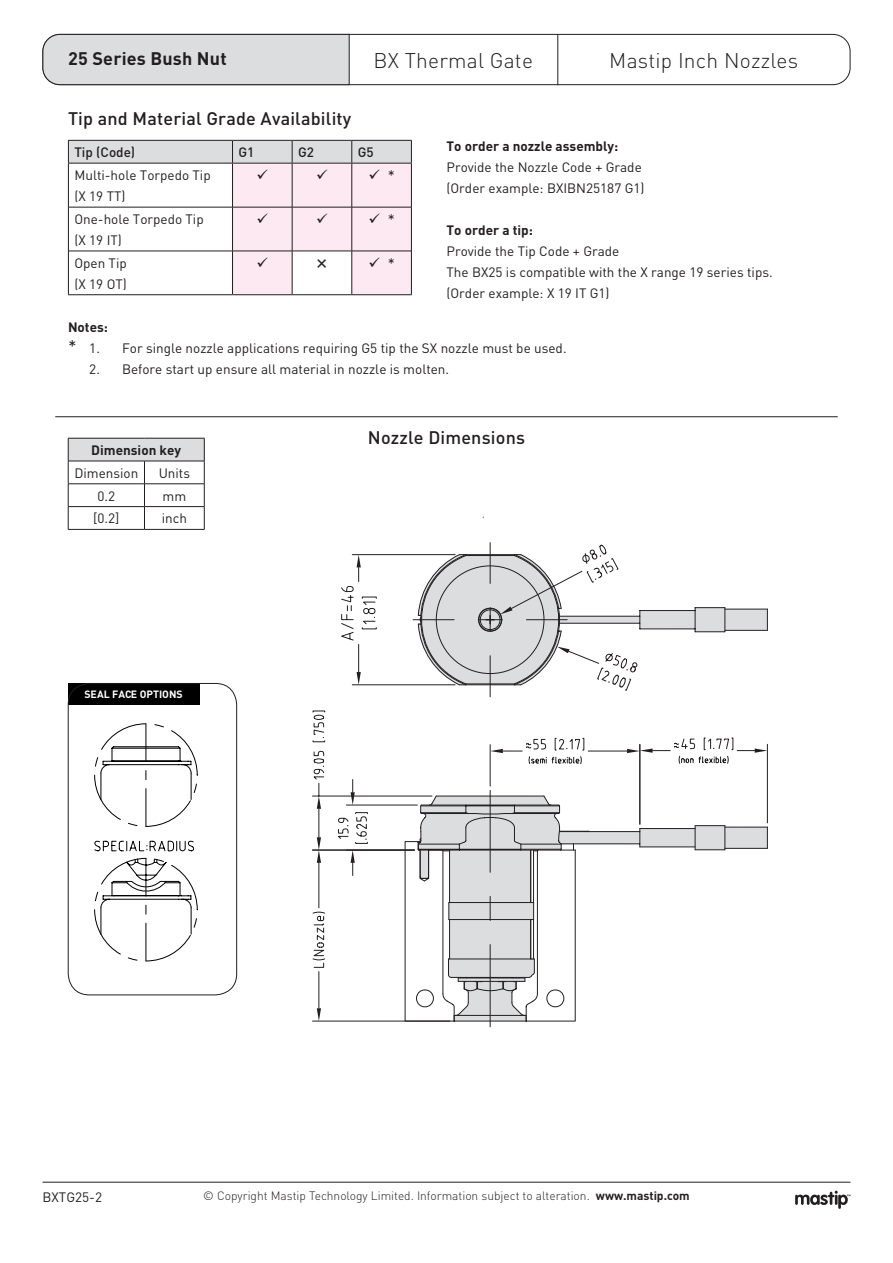
<style>
.page{position:relative;width:893px;height:1263px;background:#fff}
.page>*{position:absolute;margin:0;border:0;box-sizing:border-box;transform-origin:0 0}
.t1{font:300 21px "DIN";letter-spacing:.01em;color:#231f20}
.t2{font:500 18px "DIN";letter-spacing:.01em;color:#231f20}
.t3{font:700 18px "DIN";letter-spacing:.01em;color:#231f20}
.t4{font:15px "DIN";color:#231f20}
.t5{font:13.5px/21px "DIN";color:#231f20}
.t6{font:700 13.5px/21px "DIN";color:#231f20}
.t7{font:500 13.5px "DIN";color:#231f20}
.t8{font:300 12px "DIN";color:#231f20}
.t9{font:700 10.5px "DIN";color:#fff}
.s1{font-weight:400;font-size:18px}
.s2{font-weight:400}
.s3{font-weight:700}
</style>
<div class="page">
<hr style="left:43px;top:1182px;width:807px;height:1px;background:#231f20">
<div style="left:43px;top:34px;width:807px;height:51px;border:1px solid #231f20;border-radius:17px"></div>
<div style="left:42px;top:34px;width:308px;height:51px;background:#dcdddf"></div>
<hr style="left:557px;top:34px;width:1px;height:51px;background:#231f20">
<svg style="left:795px;top:1191px;width:55px;height:18px"></svg>
<hr style="left:490px;top:944px;width:1px;height:83px;background:#231f20">
<svg style="left:312px;top:542px;width:456px;height:480px"></svg>
<hr style="left:55px;top:416px;width:783px;height:1px;background:#231f20">
<div style="left:68px;top:438px;width:136px;height:23px;background:#dcdddf"></div>
<hr style="left:68px;top:438px;width:76px;height:1px;background:#231f20">
<hr style="left:144px;top:438px;width:60px;height:1px;background:#231f20">
<hr style="left:68px;top:461px;width:76px;height:1px;background:#231f20">
<hr style="left:144px;top:461px;width:60px;height:1px;background:#231f20">
<hr style="left:68px;top:483px;width:76px;height:1px;background:#231f20">
<hr style="left:144px;top:483px;width:60px;height:1px;background:#231f20">
<hr style="left:68px;top:506px;width:76px;height:1px;background:#231f20">
<svg style="left:68px;top:438px;width:1px;height:91px"></svg>
<hr style="left:144px;top:506px;width:60px;height:1px;background:#231f20">
<svg style="left:144px;top:461px;width:1px;height:68px"></svg>
<svg style="left:204px;top:438px;width:1px;height:91px"></svg>
<hr style="left:68px;top:529px;width:76px;height:1px;background:#231f20">
<hr style="left:144px;top:529px;width:60px;height:1px;background:#231f20">
<div style="left:68px;top:683px;width:132px;height:21px;background:#000"></div>
<svg style="left:94px;top:723px;width:104px;height:238px"></svg>
<div style="left:68px;top:683px;width:169px;height:312px;border:1px solid #231f20;border-radius:21px"></div>
<svg style="left:68px;top:140px;width:344px;height:155px"></svg>
<h2 class="t3" style="left:68px;top:47px;width:160px">25 Series Bush Nut</h2>
<h1 class="t1" style="left:373px;top:47px;width:161px">BX Thermal Gate</h1>
<h1 class="t1" style="left:609px;top:47px;width:190px">Mastip Inch Nozzles</h1>
<h2 class="t2" style="left:68px;top:107px;width:285px">Tip and Material Grade Availability</h2>
<p class="t7" style="left:74px;top:144px;width:62px">Tip (Code)</p>
<p class="t7" style="left:238px;top:144px;width:17px">G1</p>
<p class="t7" style="left:298px;top:144px;width:17px">G2</p>
<p class="t7" style="left:358px;top:144px;width:17px">G5</p>
<p class="t5" style="left:74px;top:164px;width:138px">Multi-hole Torpedo Tip (X 19 TT)</p>
<p class="t4" style="left:368px;top:167px;width:28px">✓ *</p>
<p class="t5" style="left:74px;top:208px;width:131px">One-hole Torpedo Tip (X 19 IT)</p>
<p class="t4" style="left:368px;top:210px;width:28px">✓ *</p>
<p class="t5" style="left:74px;top:252px;width:54px">Open Tip (X 19 OT)</p>
<p class="t4" style="left:368px;top:254px;width:28px">✓ *</p>
<p class="t6" style="left:446px;top:135px;width:173px">To order a nozzle assembly:</p>
<p class="t5" style="left:446px;top:156px;width:200px">Provide the Nozzle Code + Grade (Order example: BXIBN25187 G1)</p>
<p class="t6" style="left:446px;top:219px;width:88px">To order a tip:</p>
<p class="t5" style="left:446px;top:241px;width:328px">Provide the Tip Code + Grade<br>The BX25 is compatible with the X range 19 series tips. (Order example: X 19 IT G1)</p>
<p class="t6" style="left:68px;top:316px;width:42px">Notes: <span class="s1">*</span> <span class="s2">1.</span></p>
<p class="t5" style="left:122px;top:338px;width:446px">For single nozzle applications requiring G5 tip the SX nozzle must be used.</p>
<p class="t5" style="left:89px;top:359px;width:361px">2. Before start up ensure all material in nozzle is molten.</p>
<p class="t6" style="left:91px;top:439px;width:91px">Dimension key</p>
<p class="t5" style="left:74px;top:462px;width:65px">Dimension</p>
<p class="t5" style="left:159px;top:462px;width:33px">Units</p>
<p class="t5" style="left:97px;top:485px;width:19px">0.2</p>
<p class="t5" style="left:163px;top:485px;width:25px">mm</p>
<p class="t5" style="left:93px;top:508px;width:28px">[0.2]</p>
<p class="t5" style="left:162px;top:508px;width:27px">inch</p>
<p class="t9" style="left:84px;top:687px;width:100px">SEAL FACE OPTIONS</p>
<h2 class="t2" style="left:368px;top:426px;width:159px">Nozzle Dimensions</h2>
<p class="t5" style="left:43px;top:1186px;width:61px">BXTG25-2</p>
<p class="t8" style="left:203px;top:1188px;width:488px">© Copyright Mastip Technology Limited. Information subject to alteration. <span class="s3">www.mastip.com</span></p>
</div>
